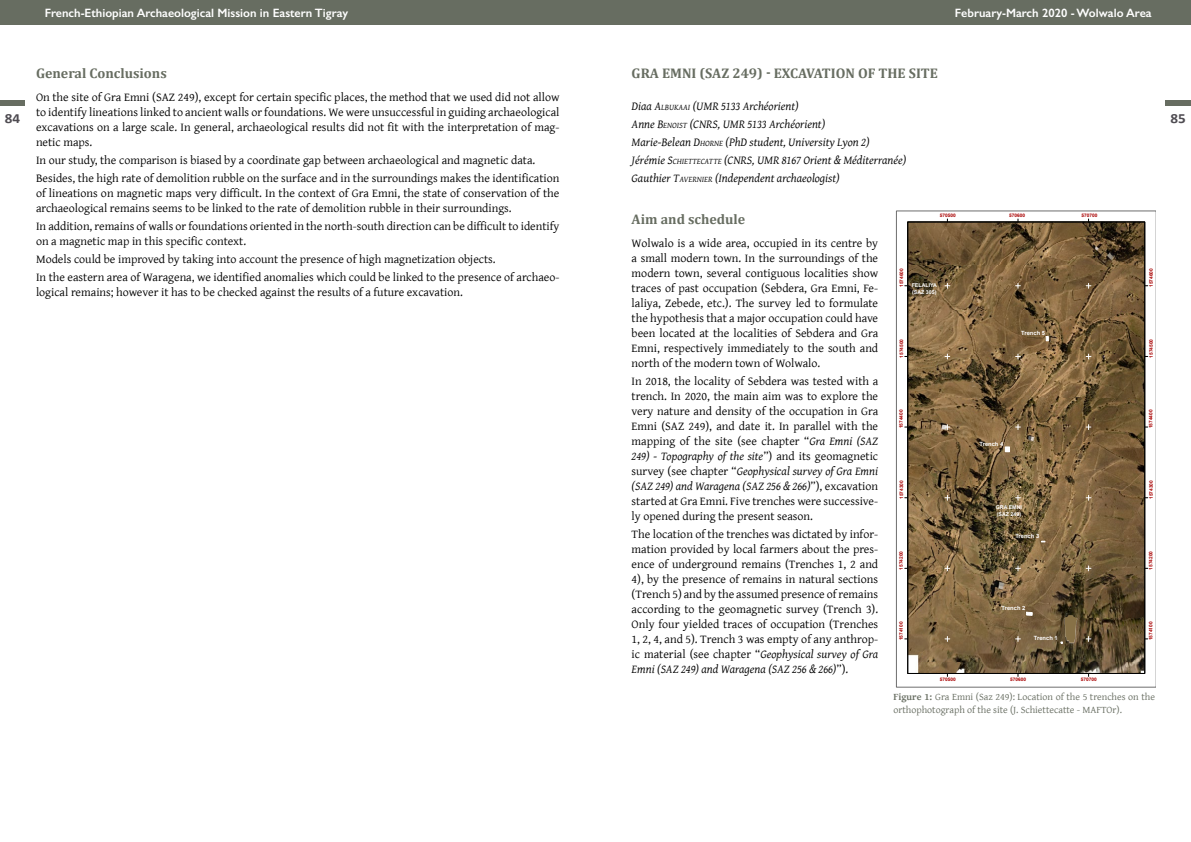
<style>
.page{position:relative;width:1191px;height:842px;background:#fff}
.page>*{position:absolute;margin:0;border:0;box-sizing:border-box;transform-origin:0 0}
.Heading_0{font:700 14px "Cambria";color:#676d61}
.Heading_1{font:700 14px "Cambria";color:#676d61}
.t1{font:700 14px "Calibri";color:#4f4c52;scale:1.08 1}
.t2{font:600 12.1px "Gill Sans";color:#fff}
.t3{font:12px/15px "Gentium";color:#000;text-align:justify}
.t4{font:italic 12px "Gentium";color:#000}
.t5{font:10px/13px "Gentium";color:#676d61}
.t6{font:700 5.8px "Arial";color:#fff}
.t7{font:700 5.3px/6.8px "Arial";color:#fff}
.t8{font:700 4.8px "Arial";color:#a80000}
.s1{font-style:inherit}
.s2{font-size:8.4px}
.s3{font-style:italic}
.s4{font-family:"Gentium Basic";font-weight:700}
</style>
<div class="page">
<div style="left:0;top:0;width:595px;height:25px;background:#676d61"></div>
<div style="left:595px;top:0;width:595px;height:25px;background:#676d61"></div>
<div style="left:1165px;top:100px;width:25px;height:6px;background:#676d61"></div>
<div style="left:0;top:100px;width:25px;height:6px;background:#676d61"></div>
<svg style="left:896px;top:211px;width:259px;height:476px;background:#846f51"></svg>
<div style="left:907px;top:222px;width:238px;height:452px;border:1px solid #000"></div>
<p class="t2" style="left:45px;top:6px;width:305px">French-Ethiopian Archaeological Mission in Eastern Tigray</p>
<p class="t2" style="left:954px;top:6px;width:198px">February-March 2020 - Wolwalo Area</p>
<p class="Heading_0" style="left:631px;top:63px;width:308px">GRA EMNI (SAZ 249) - EXCAVATION OF THE SITE</p>
<p class="t4" style="left:631px;top:97px;width:169px">Diaa <span class="s1">A</span><span class="s2">LBUKAAI</span> (UMR 5133 Archéorient)</p>
<p class="t4" style="left:631px;top:115px;width:195px">Anne <span class="s1">B</span><span class="s2">ENOIST</span> (CNRS, UMR 5133 Archéorient)</p>
<p class="t4" style="left:631px;top:133px;width:239px">Marie-Belean <span class="s1">D</span><span class="s2">HORNE</span> (PhD student, University Lyon 2)</p>
<p class="t4" style="left:631px;top:151px;width:276px">Jérémie <span class="s1">S</span><span class="s2">CHIETTECATTE</span> (CNRS, UMR 8167 Orient &amp; Méditerranée)</p>
<p class="t4" style="left:631px;top:169px;width:209px">Gauthier <span class="s1">T</span><span class="s2">AVERNIER</span> (Independent archaeologist)</p>
<p class="Heading_1" style="left:631px;top:209px;width:115px">Aim and schedule</p>
<p class="t3" style="left:631px;top:235px;width:248px">Wolwalo is a wide area, occupied in its centre by a small modern town. In the surroundings of the modern town, several contiguous localities show traces of past occupation (Sebdera, Gra Emni, Fe&shy;laliya, Zebede, etc.). The survey led to formulate the hypothesis that a major occupation could have been located at the localities of Sebdera and Gra Emni, respectively immediately to the south and north of the modern town of Wolwalo.</p>
<p class="t3" style="left:631px;top:373px;width:248px">In 2018, the locality of Sebdera was tested with a trench. In 2020, the main aim was to explore the very nature and density of the occupation in Gra Emni (SAZ 249), and date it. In parallel with the mapping of the site (see chapter “<span class="s3">Gra Emni (SAZ 249) - Topography of the site</span>”) and its geomagnetic survey (see chapter “<span class="s3">Geophysical survey of Gra Emni (SAZ 249) and Waragena (SAZ 256 &amp; 266)</span>”), excavation started at Gra Emni. Five trenches were successive&shy;ly opened during the present season.</p>
<p class="t3" style="left:631px;top:526px;width:248px">The location of the trenches was dictated by infor&shy;mation provided by local farmers about the pres&shy;ence of underground remains (Trenches 1, 2 and 4), by the presence of remains in natural sections (Trench 5) and by the assumed presence of remains according to the geomagnetic survey (Trench 3).<br>Only four yielded traces of occupation (Trenches 1, 2, 4, and 5). Trench 3 was empty of any anthrop&shy;ic material (see chapter “<span class="s3">Geophysical survey of Gra Emni (SAZ 249) and Waragena (SAZ 256 &amp; 266)</span>”).</p>
<p class="Heading_1" style="left:36px;top:63px;width:132px">General Conclusions</p>
<p class="t3" style="left:36px;top:89px;width:525px">On the site of Gra Emni (SAZ 249), except for certain specific places, the method that we used did not allow to identify lineations linked to ancient walls or foundations. We were unsuccessful in guiding archaeological excavations on a large scale. In general, archaeological results did not fit with the interpretation of mag&shy;netic maps.</p>
<p class="t3" style="left:36px;top:152px;width:501px">In our study, the comparison is biased by a coordinate gap between archaeological and magnetic data.</p>
<p class="t3" style="left:36px;top:170px;width:525px">Besides, the high rate of demolition rubble on the surface and in the surroundings makes the identification of lineations on magnetic maps very difficult. In the context of Gra Emni, the state of conservation of the archaeological remains seems to be linked to the rate of demolition rubble in their surroundings.</p>
<p class="t3" style="left:36px;top:218px;width:525px">In addition, remains of walls or foundations oriented in the north-south direction can be difficult to identify on a magnetic map in this specific context.</p>
<p class="t3" style="left:36px;top:251px;width:461px">Models could be improved by taking into account the presence of high magnetization objects.</p>
<p class="t3" style="left:36px;top:269px;width:525px">In the eastern area of Waragena, we identified anomalies which could be linked to the presence of archaeo&shy;logical remains; however it has to be checked against the results of a future excavation.</p>
<p class="t1" style="left:5px;top:109px;width:16px">84</p>
<p class="t1" style="left:1170px;top:109px;width:16px">85</p>
<p class="t8" style="left:939px;top:212px;width:18px">570500</p>
<p class="t8" style="left:1081px;top:212px;width:18px">570700</p>
<p class="t8" style="left:1009px;top:212px;width:18px">570600</p>
<p class="t8" style="left:898px;top:287px;width:20px;rotate:-90deg">1574600</p>
<p class="t8" style="left:1147px;top:287px;width:20px;rotate:-90deg">1574600</p>
<p class="t7" style="left:911px;top:282px;width:27px">FELALIYA (SAZ 305)</p>
<p class="t6" style="left:1021px;top:329px;width:25px">Trench 5</p>
<p class="t8" style="left:898px;top:358px;width:20px;rotate:-90deg">1574500</p>
<p class="t8" style="left:1147px;top:358px;width:20px;rotate:-90deg">1574500</p>
<p class="t8" style="left:898px;top:428px;width:20px;rotate:-90deg">1574400</p>
<p class="t8" style="left:1147px;top:428px;width:20px;rotate:-90deg">1574400</p>
<p class="t6" style="left:979px;top:440px;width:25px">Trench 4</p>
<p class="t8" style="left:898px;top:499px;width:20px;rotate:-90deg">1574300</p>
<p class="t8" style="left:1147px;top:499px;width:20px;rotate:-90deg">1574300</p>
<p class="t7" style="left:995px;top:504px;width:28px">GRA EMNI (SAZ 249)</p>
<p class="t6" style="left:1015px;top:532px;width:25px">Trench 3</p>
<p class="t8" style="left:898px;top:570px;width:20px;rotate:-90deg">1574200</p>
<p class="t8" style="left:1147px;top:570px;width:20px;rotate:-90deg">1574200</p>
<p class="t6" style="left:1001px;top:604px;width:25px">Trench 2</p>
<p class="t8" style="left:898px;top:640px;width:20px;rotate:-90deg">1574100</p>
<p class="t8" style="left:1147px;top:640px;width:20px;rotate:-90deg">1574100</p>
<p class="t6" style="left:1034px;top:634px;width:25px">Trench 1</p>
<p class="t8" style="left:939px;top:676px;width:18px">570500</p>
<p class="t8" style="left:1080px;top:676px;width:18px">570700</p>
<p class="t8" style="left:1010px;top:676px;width:18px">570600</p>
<p class="t5" style="left:893px;top:690px;width:263px"><span class="s4">Figure 1:</span> Gra Emni (Saz 249): Location of the 5 trenches on the orthophotograph of the site (J. Schiettecatte - MAFTOr).</p>
</div>
